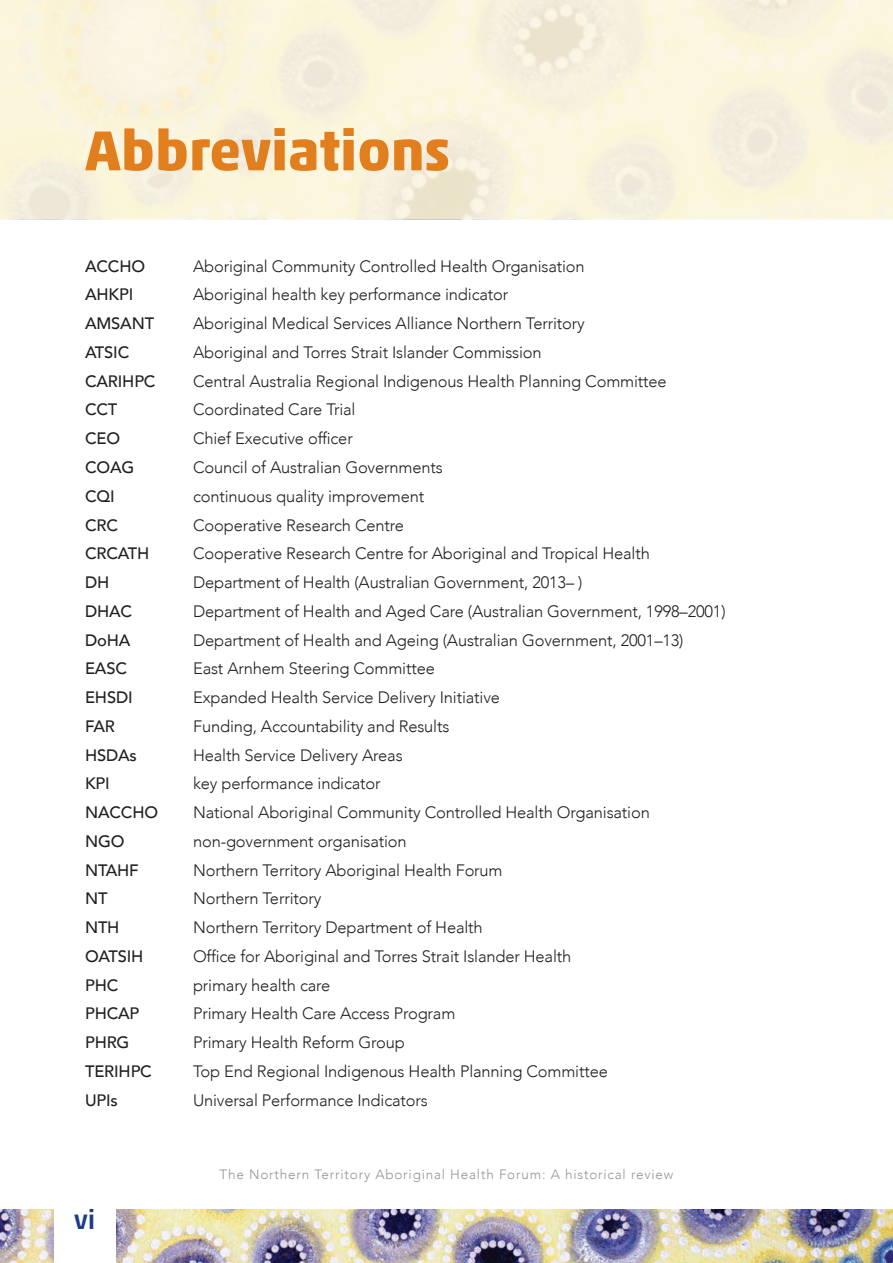
<style>
.page{position:relative;width:893px;height:1263px;background:#fff}
.page>*{position:absolute;margin:0;border:0;box-sizing:border-box;transform-origin:0 0}
.t1{font:700 57px "Akko Std";color:#e17e1d}
.t2{font:500 27px "Akko Std";color:#1e3d87}
.t3{font:300 16.5px "Avenir";letter-spacing:-.01em;color:#231f20}
.t4{font:500 16.5px "Avenir";letter-spacing:-.01em;color:#231f20}
.t5{font:300 13.5px "Avenir";letter-spacing:.06em;color:#939598}
</style>
<div class="page">
<img style="left:0;top:1210px;width:893px;height:53px">
<div style="left:54px;top:1209px;width:62px;height:54px;background:#fff"></div>
<h1 class="t1" style="left:85px;top:116px;width:366px">Abbreviations</h1>
<p class="t4" style="left:85px;top:252px;width:62px">ACCHO</p>
<p class="t3" style="left:193px;top:256px;width:393px">Aboriginal Community Controlled Health Organisation</p>
<p class="t4" style="left:85px;top:280px;width:50px">AHKPI</p>
<p class="t3" style="left:193px;top:285px;width:317px">Aboriginal health key performance indicator</p>
<p class="t4" style="left:85px;top:309px;width:71px">AMSANT</p>
<p class="t3" style="left:193px;top:314px;width:393px">Aboriginal Medical Services Alliance Northern Territory</p>
<p class="t4" style="left:85px;top:338px;width:46px">ATSIC</p>
<p class="t3" style="left:193px;top:342px;width:350px">Aboriginal and Torres Strait Islander Commission</p>
<p class="t4" style="left:85px;top:367px;width:72px">CARIHPC</p>
<p class="t3" style="left:193px;top:371px;width:475px">Central Australia Regional Indigenous Health Planning Committee</p>
<p class="t4" style="left:85px;top:395px;width:34px">CCT</p>
<p class="t3" style="left:193px;top:400px;width:164px">Coordinated Care Trial</p>
<p class="t4" style="left:85px;top:424px;width:37px">CEO</p>
<p class="t3" style="left:193px;top:429px;width:161px">Chief Executive officer</p>
<p class="t4" style="left:85px;top:453px;width:51px">COAG</p>
<p class="t3" style="left:193px;top:457px;width:251px">Council of Australian Governments</p>
<p class="t4" style="left:85px;top:482px;width:31px">CQI</p>
<p class="t3" style="left:193px;top:486px;width:233px">continuous quality improvement</p>
<p class="t4" style="left:85px;top:510px;width:34px">CRC</p>
<p class="t3" style="left:193px;top:515px;width:212px">Cooperative Research Centre</p>
<p class="t4" style="left:85px;top:539px;width:66px">CRCATH</p>
<p class="t3" style="left:193px;top:544px;width:458px">Cooperative Research Centre for Aboriginal and Tropical Health</p>
<p class="t4" style="left:85px;top:568px;width:26px">DH</p>
<p class="t3" style="left:193px;top:573px;width:391px">Department of Health (Australian Government, 2013– )</p>
<p class="t4" style="left:85px;top:597px;width:49px">DHAC</p>
<p class="t3" style="left:193px;top:601px;width:534px">Department of Health and Aged Care (Australian Government, 1998–2001)</p>
<p class="t4" style="left:85px;top:625px;width:47px">DoHA</p>
<p class="t3" style="left:193px;top:630px;width:492px">Department of Health and Ageing (Australian Government, 2001–13)</p>
<p class="t4" style="left:85px;top:654px;width:43px">EASC</p>
<p class="t3" style="left:193px;top:659px;width:243px">East Arnhem Steering Committee</p>
<p class="t4" style="left:85px;top:683px;width:49px">EHSDI</p>
<p class="t3" style="left:193px;top:688px;width:308px">Expanded Health Service Delivery Initiative</p>
<p class="t4" style="left:85px;top:712px;width:31px">FAR</p>
<p class="t3" style="left:193px;top:716px;width:258px">Funding, Accountability and Results</p>
<p class="t4" style="left:85px;top:741px;width:53px">HSDAs</p>
<p class="t3" style="left:193px;top:745px;width:211px">Health Service Delivery Areas</p>
<p class="t4" style="left:85px;top:769px;width:26px">KPI</p>
<p class="t3" style="left:193px;top:774px;width:189px">key performance indicator</p>
<p class="t4" style="left:85px;top:798px;width:75px">NACCHO</p>
<p class="t3" style="left:193px;top:803px;width:458px">National Aboriginal Community Controlled Health Organisation</p>
<p class="t4" style="left:85px;top:827px;width:41px">NGO</p>
<p class="t3" style="left:193px;top:831px;width:215px">non-government organisation</p>
<p class="t4" style="left:85px;top:856px;width:55px">NTAHF</p>
<p class="t3" style="left:193px;top:860px;width:311px">Northern Territory Aboriginal Health Forum</p>
<p class="t4" style="left:85px;top:884px;width:24px">NT</p>
<p class="t3" style="left:193px;top:889px;width:130px">Northern Territory</p>
<p class="t4" style="left:85px;top:913px;width:36px">NTH</p>
<p class="t3" style="left:193px;top:918px;width:291px">Northern Territory Department of Health</p>
<p class="t4" style="left:85px;top:942px;width:60px">OATSIH</p>
<p class="t3" style="left:193px;top:946px;width:380px">Office for Aboriginal and Torres Strait Islander Health</p>
<p class="t4" style="left:85px;top:971px;width:35px">PHC</p>
<p class="t3" style="left:193px;top:975px;width:139px">primary health care</p>
<p class="t4" style="left:85px;top:999px;width:56px">PHCAP</p>
<p class="t3" style="left:193px;top:1004px;width:264px">Primary Health Care Access Program</p>
<p class="t4" style="left:85px;top:1028px;width:46px">PHRG</p>
<p class="t3" style="left:193px;top:1033px;width:213px">Primary Health Reform Group</p>
<p class="t4" style="left:85px;top:1057px;width:68px">TERIHPC</p>
<p class="t3" style="left:193px;top:1061px;width:416px">Top End Regional Indigenous Health Planning Committee</p>
<p class="t4" style="left:85px;top:1086px;width:34px">UPIs</p>
<p class="t3" style="left:193px;top:1090px;width:236px">Universal Performance Indicators</p>
<h2 class="t2" style="left:74px;top:1203px;width:23px">vi</h2>
<p class="t5" style="left:220px;top:1167px;width:455px">The Northern Territory Aboriginal Health Forum: A historical review</p>
</div>
